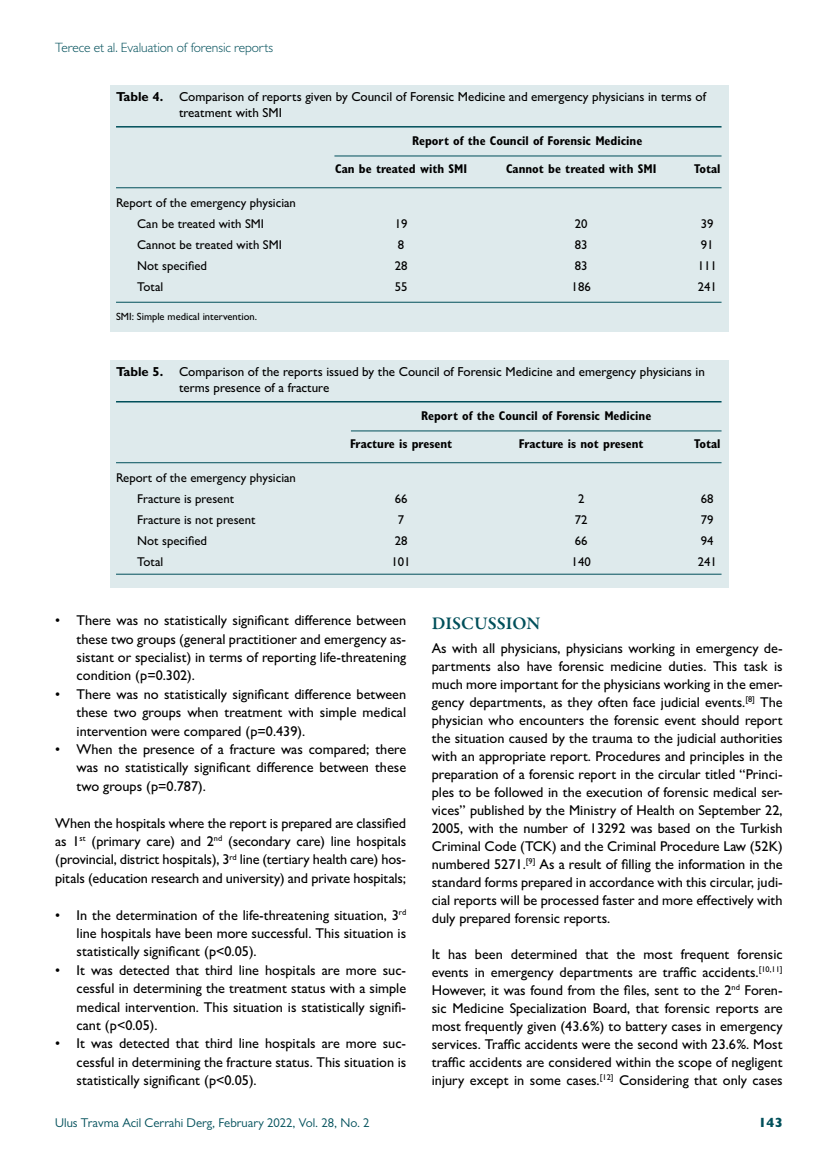
<style>
.page{position:relative;width:838px;height:1170px;background:#fff}
.page>*{position:absolute;margin:0;border:0;box-sizing:border-box;transform-origin:0 0}
.t1{font:600 18px "Garamond Premr Pro";color:#004f5a}
.t2{font:500 14.25px/18px "Gill Sans MT Pro";color:#000;text-align:justify}
.t3{font:300 13.5px "Gill Sans MT Pro";letter-spacing:-.005em;color:#004f5a}
.t4{font:800 13.5px "Gill Sans MT Pro";color:#004f5a}
.t5{font:500 13.05px/15.6px "Gill Sans MT Pro";color:#000}
.t6{font:500 12.75px/21px "Gill Sans MT Pro";color:#000}
.t7{font:700 condensed 12.75px "Gill Sans MT Pro";color:#000}
.t8{font:12.75px "Gill Sans MT Pro";color:#004f5a}
.t9{font:500 10.5px "Gill Sans MT Pro";color:#000}
.s1{font-weight:700}
</style>
<div class="page">
<div style="left:109px;top:85px;width:619px;height:246px;background:#deeaec"></div>
<hr style="left:116px;top:126px;width:605px;height:1px;background:#004f5a">
<hr style="left:116px;top:187px;width:605px;height:1px;background:#004f5a">
<hr style="left:334px;top:156px;width:387px;height:1px;background:#004f5a">
<hr style="left:116px;top:302px;width:605px;height:1px;background:#004f5a">
<div style="left:109px;top:360px;width:619px;height:227px;background:#deeaec"></div>
<hr style="left:116px;top:401px;width:605px;height:1px;background:#004f5a">
<hr style="left:116px;top:462px;width:605px;height:1px;background:#004f5a">
<hr style="left:351px;top:430px;width:370px;height:1px;background:#004f5a">
<hr style="left:116px;top:573px;width:605px;height:1px;background:#004f5a">
<p class="t3" style="left:55px;top:39px;width:219px">Terece et al. Evaluation of forensic reports</p>
<p class="t5" style="left:179px;top:89px;width:528px;text-indent:-63px"><span class="s1">Table 4.</span> Comparison of reports given by Council of Forensic Medicine and emergency physicians in terms of treatment with SMI</p>
<p class="t7" style="left:412px;top:133px;width:232px">Report of the Council of Forensic Medicine</p>
<p class="t7" style="left:335px;top:161px;width:134px">Can be treated with SMI</p>
<p class="t7" style="left:506px;top:161px;width:152px">Cannot be treated with SMI</p>
<p class="t7" style="left:694px;top:161px;width:28px">Total</p>
<p class="t6" style="left:137px;top:192px;width:160px;text-indent:-21px">Report of the emergency physician<br>Can be treated with SMI</p>
<p class="t6" style="left:395px;top:213px;width:14px">19</p>
<p class="t6" style="left:575px;top:213px;width:14px">20</p>
<p class="t6" style="left:701px;top:213px;width:14px">39</p>
<p class="t6" style="left:137px;top:234px;width:146px">Cannot be treated with SMI</p>
<p class="t6" style="left:398px;top:234px;width:8px">8</p>
<p class="t6" style="left:575px;top:234px;width:14px">83</p>
<p class="t6" style="left:701px;top:234px;width:14px">91</p>
<p class="t6" style="left:137px;top:255px;width:71px">Not specified</p>
<p class="t6" style="left:395px;top:255px;width:14px">28</p>
<p class="t6" style="left:575px;top:255px;width:14px">83</p>
<p class="t6" style="left:697px;top:255px;width:21px">111</p>
<p class="t6" style="left:137px;top:276px;width:28px">Total</p>
<p class="t6" style="left:395px;top:276px;width:14px">55</p>
<p class="t6" style="left:571px;top:276px;width:21px">186</p>
<p class="t6" style="left:697px;top:276px;width:21px">241</p>
<p class="t9" style="left:116px;top:311px;width:142px">SMI: Simple medical intervention.</p>
<p class="t5" style="left:179px;top:364px;width:527px;text-indent:-63px"><span class="s1">Table 5.</span> Comparison of the reports issued by the Council of Forensic Medicine and emergency physicians in terms presence of a fracture</p>
<p class="t7" style="left:421px;top:408px;width:232px">Report of the Council of Forensic Medicine</p>
<p class="t7" style="left:350px;top:436px;width:104px">Fracture is present</p>
<p class="t7" style="left:519px;top:436px;width:126px">Fracture is not present</p>
<p class="t7" style="left:694px;top:436px;width:28px">Total</p>
<p class="t6" style="left:137px;top:467px;width:160px;text-indent:-21px">Report of the emergency physician<br>Fracture is present</p>
<p class="t6" style="left:395px;top:488px;width:14px">66</p>
<p class="t6" style="left:578px;top:488px;width:8px">2</p>
<p class="t6" style="left:701px;top:488px;width:14px">68</p>
<p class="t6" style="left:137px;top:509px;width:120px">Fracture is not present</p>
<p class="t6" style="left:398px;top:509px;width:8px">7</p>
<p class="t6" style="left:575px;top:509px;width:14px">72</p>
<p class="t6" style="left:701px;top:509px;width:14px">79</p>
<p class="t6" style="left:137px;top:530px;width:71px">Not specified</p>
<p class="t6" style="left:395px;top:530px;width:14px">28</p>
<p class="t6" style="left:575px;top:530px;width:14px">66</p>
<p class="t6" style="left:701px;top:530px;width:14px">94</p>
<p class="t6" style="left:137px;top:551px;width:28px">Total</p>
<p class="t6" style="left:391px;top:551px;width:21px">101</p>
<p class="t6" style="left:571px;top:551px;width:21px">140</p>
<p class="t6" style="left:697px;top:551px;width:21px">241</p>
<p class="t2" style="left:77px;top:611px;width:331px;line-height:18.5px;text-indent:-21px">• There was no statistically significant difference between these two groups (general practitioner and emergency as&shy;sistant or specialist) in terms of reporting life-threatening condition (p=0.302).</p>
<p class="t2" style="left:77px;top:684px;width:331px;line-height:18.5px;text-indent:-21px">• There was no statistically significant difference between these two groups when treatment with simple medical intervention were compared (p=0.439).</p>
<p class="t2" style="left:77px;top:739px;width:331px;line-height:18.5px;text-indent:-21px">• When the presence of a fracture was compared; there was no statistically significant difference between these two groups (p=0.787).</p>
<p class="t2" style="left:55px;top:813px;width:352px;line-height:18.5px">When the hospitals where the report is prepared are classified as 1<sup>st</sup> (primary care) and 2<sup>nd</sup> (secondary care) line hospitals (provincial, district hospitals), 3<sup>rd</sup> line (tertiary health care) hos&shy;pitals (education research and university) and private hospitals;</p>
<p class="t2" style="left:77px;top:905px;width:331px;line-height:18.5px;text-indent:-21px">• In the determination of the life-threatening situation, 3<sup>rd </sup>line hospitals have been more successful. This situation is statistically significant (p&lt;0.05).</p>
<p class="t2" style="left:77px;top:960px;width:331px;line-height:18.5px;text-indent:-21px">• It was detected that third line hospitals are more suc&shy;cessful in determining the treatment status with a simple medical intervention. This situation is statistically signifi&shy;cant (p&lt;0.05).</p>
<p class="t2" style="left:77px;top:1034px;width:331px;line-height:18.5px;text-indent:-21px">• It was detected that third line hospitals are more suc&shy;cessful in determining the fracture status. This situation is statistically significant (p&lt;0.05).</p>
<p class="t1" style="left:432px;top:612px;width:110px">DISCUSSION</p>
<p class="t2" style="left:432px;top:639px;width:352px">As with all physicians, physicians working in emergency de&shy;partments also have forensic medicine duties. This task is much more important for the physicians working in the emer&shy;gency departments, as they often face judicial events.<sup>[8]</sup> The physician who encounters the forensic event should report the situation caused by the trauma to the judicial authorities with an appropriate report. Procedures and principles in the preparation of a forensic report in the circular titled “Princi&shy;ples to be followed in the execution of forensic medical ser&shy;vices” published by the Ministry of Health on September 22, 2005, with the number of 13292 was based on the Turkish Criminal Code (TCK) and the Criminal Procedure Law (52K) numbered 5271.<sup>[9]</sup> As a result of filling the information in the standard forms prepared in accordance with this circular, judi&shy;cial reports will be processed faster and more effectively with duly prepared forensic reports.</p>
<p class="t2" style="left:432px;top:945px;width:352px">It has been determined that the most frequent forensic events in emergency departments are traffic accidents.<sup>[10,11] </sup>However, it was found from the files, sent to the 2<sup>nd</sup> Foren&shy;sic Medicine Specialization Board, that forensic reports are most frequently given (43.6%) to battery cases in emergency services. Traffic accidents were the second with 23.6%. Most traffic accidents are considered within the scope of negligent injury except in some cases.<sup>[12]</sup> Considering that only cases</p>
<p class="t8" style="left:55px;top:1115px;width:316px">Ulus Travma Acil Cerrahi Derg, February 2022, Vol. 28, No. 2</p>
<p class="t4" style="left:758px;top:1114px;width:26px">143</p>
</div>
